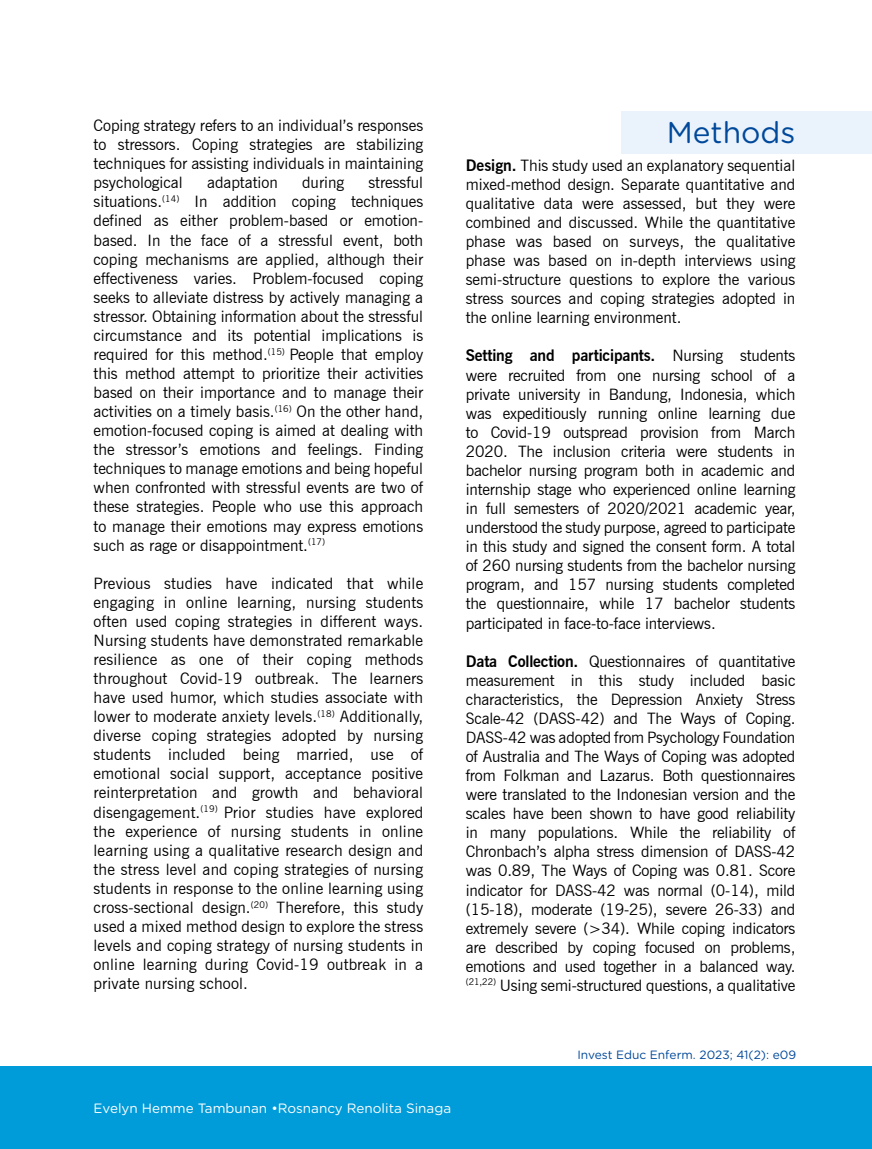
<style>
.page{position:relative;width:872px;height:1149px;background:#fff}
.page>*{position:absolute;margin:0;border:0;box-sizing:border-box;transform-origin:0 0}
.t1{font:30px "Gotham Rounded";color:#00489a}
.t2{font:15.75px/19px "News Gothic BT";color:#000;text-align:justify}
.t3{font:13.5px "Gotham Rounded";color:#fff}
.t4{font:12px "Gotham Rounded";color:#00489a}
.s1{font-weight:700}
</style>
<div class="page">
<div style="left:0;top:1065px;width:872px;height:83px;background:#009bd9"></div>
<div style="left:621px;top:111px;width:251px;height:42px;background:#eaf3fc"></div>
<p class="t2" style="left:94px;top:116px;width:331px">Coping strategy refers to an individual’s responses to stressors. Coping strategies are stabilizing techniques for assisting individuals in maintaining psychological</p>
<p class="t2" style="left:94px;top:173px;width:331px;text-indent:275px">stressful situations.<sup>(14)</sup> In addition coping techniques defined as either problem-based or emotion&shy;based. In the face of a stressful event, both coping mechanisms are applied, although their effectiveness varies. Problem-focused coping seeks to alleviate distress by actively managing a stressor. Obtaining information about the stressful circumstance and its potential implications is required for this method.<sup>(15)</sup> People that employ this method attempt to prioritize their activities based on their importance and to manage their activities on a timely basis.<sup>(16)</sup> On the other hand, emotion-focused coping is aimed at dealing with the stressor’s emotions and feelings. Finding techniques to manage emotions and being hopeful when confronted with stressful events are two of these strategies. People who use this approach to manage their emotions may express emotions such as rage or disappointment.<sup>(17)</sup></p>
<p class="t2" style="left:94px;top:573px;width:331px">Previous studies have indicated that while engaging in online learning, nursing students often used coping strategies in different ways.<br>Nursing students have demonstrated remarkable resilience as one of their coping methods throughout Covid-19 outbreak. The learners have used humor, which studies associate with lower to moderate anxiety levels.<sup>(18)</sup> Additionally, diverse coping strategies adopted by nursing students included being married, use of emotional social support, acceptance positive reinterpretation and growth and behavioral disengagement.<sup>(19)</sup> Prior studies have explored the experience of nursing students in online learning using a qualitative research design and the stress level and coping strategies of nursing students in response to the online learning using cross-sectional design.<sup>(20)</sup> Therefore, this study used a mixed method design to explore the stress levels and coping strategy of nursing students in online learning during Covid-19 outbreak in a private nursing school.</p>
<p class="t2" style="left:207px;top:173px;width:72px">adaptation</p>
<p class="t2" style="left:302px;top:173px;width:44px">during</p>
<h1 class="t1" style="left:666px;top:112px;width:130px">Methods</h1>
<p class="t2" style="left:466px;top:155px;width:331px"><span class="s1">Design.</span> This study used an explanatory sequential mixed-method design. Separate quantitative and qualitative data were assessed, but they were combined and discussed. While the quantitative phase was based on surveys, the qualitative phase was based on in-depth interviews using semi-structure questions to explore the various stress sources and coping strategies adopted in the online learning environment.</p>
<p class="t2" style="left:466px;top:346px;width:331px"><span class="s1">Setting and participants.</span> Nursing students were recruited from one nursing school of a private university in Bandung, Indonesia, which was expeditiously running online learning due to Covid-19 outspread provision from March 2020. The inclusion criteria were students in bachelor nursing program both in academic and internship stage who experienced online learning in full semesters of 2020/2021 academic year, understood the study purpose, agreed to participate in this study and signed the consent form. A total of 260 nursing students from the bachelor nursing program, and 157 nursing students completed the questionnaire, while 17 bachelor students participated in face-to-face interviews.</p>
<p class="t2" style="left:466px;top:651px;width:331px"><span class="s1">Data Collection.</span> Questionnaires of quantitative measurement in this study included basic characteristics, the Depression Anxiety Stress Scale-42 (DASS-42) and The Ways of Coping.<br>DASS-42 was adopted from Psychology Foundation of Australia and The Ways of Coping was adopted from Folkman and Lazarus. Both questionnaires were translated to the Indonesian version and the scales have been shown to have good reliability in many populations. While the reliability of Chronbach’s alpha stress dimension of DASS-42 was 0.89, The Ways of Coping was 0.81. Score indicator for DASS-42 was normal (0-14), mild (15-18), moderate (19-25), severe 26-33) and extremely severe (&gt;34). While coping indicators are described by coping focused on problems, emotions and used together in a balanced way. <sup>(21,22)</sup> Using semi-structured questions, a qualitative</p>
<p class="t3" style="left:94px;top:1098px;width:359px">Evelyn Hemme Tambunan •Rosnancy Renolita Sinaga</p>
<p class="t4" style="left:577px;top:1045px;width:220px">Invest Educ Enferm. 2023; 41(2): e09</p>
</div>
